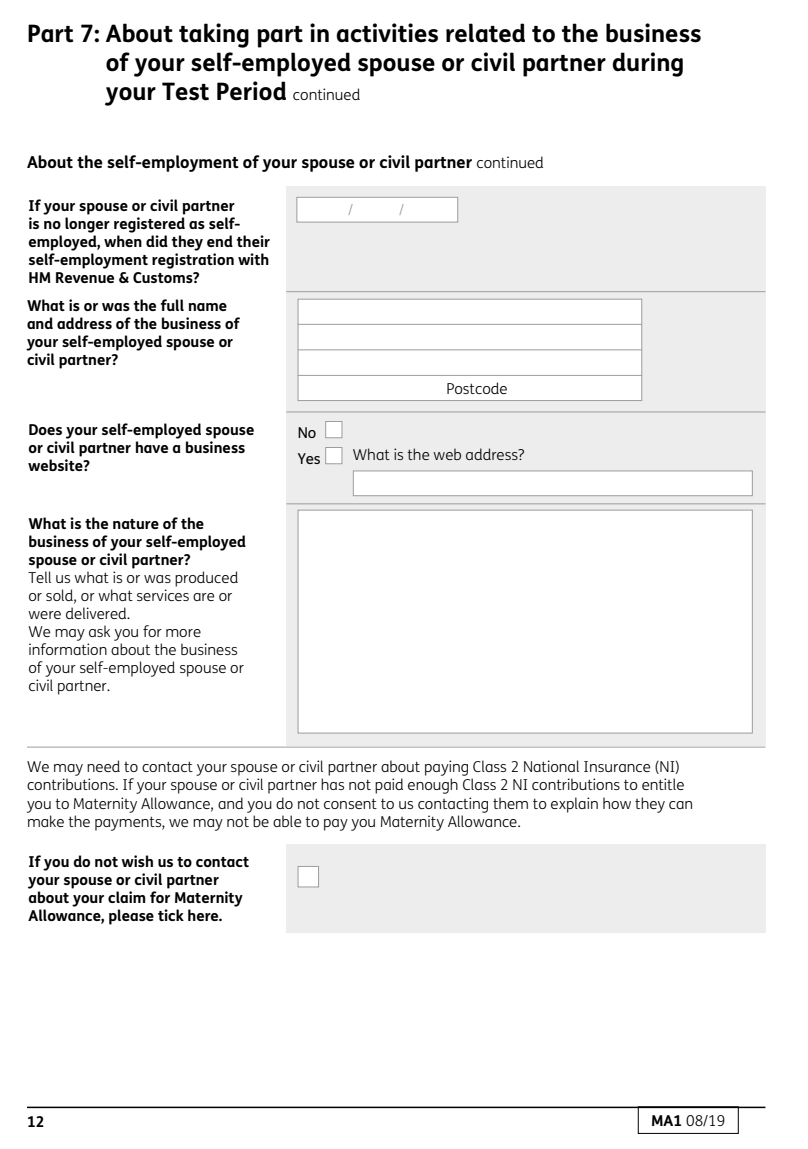
<style>
.page{position:relative;width:808px;height:1149px;background:#fff}
.page>*{position:absolute;margin:0;border:0;box-sizing:border-box;transform-origin:0 0}
.Part_head{font:700 24px/28.8px "FS Me";color:#000}
.Left_Hand_Headings{font:700 16.5px "FS Me";color:#000}
.t1{font:300 15px/18px "FS Me";color:#000}
.bold{font:700 15px/18px "FS Me";color:#000}
.Y_N{font:15px "FS Me";color:#000}
.t2{font:300 15px "FS Me";color:#9d9d9c}
.s1{font-weight:300;font-size:15px}
.s2{font-weight:700}
</style>
<div class="page">
<div style="left:286px;top:844px;width:479px;height:88px;background:#ededed"></div>
<div style="left:286px;top:186px;width:479px;height:559px;background:#ededed"></div>
<hr style="left:27px;top:1106px;width:738px;height:1px;background:#000">
<hr style="left:27px;top:746px;width:738px;height:1px;background:#9d9d9c">
<div style="left:297px;top:197px;width:161px;height:25px;background:#fff"></div>
<div style="left:296px;top:197px;width:162px;height:25px;border:1px solid #9d9d9c"></div>
<hr style="left:286px;top:291px;width:479px;height:1px;background:#9d9d9c">
<div style="left:298px;top:299px;width:344px;height:102px;background:#fff;border:1px solid #9d9d9c"></div>
<hr style="left:298px;top:324px;width:344px;height:1px;background:#9d9d9c">
<hr style="left:298px;top:349px;width:344px;height:1px;background:#9d9d9c">
<hr style="left:298px;top:375px;width:344px;height:1px;background:#9d9d9c">
<div style="left:325px;top:447px;width:17px;height:17px;background:#fff;border:1px solid #9d9d9c"></div>
<div style="left:325px;top:421px;width:17px;height:17px;background:#fff;border:1px solid #9d9d9c"></div>
<div style="left:353px;top:470px;width:400px;height:26px;background:#fff;border:1px solid #9d9d9c"></div>
<hr style="left:286px;top:411px;width:479px;height:1px;background:#9d9d9c">
<div style="left:298px;top:509px;width:455px;height:224px;background:#fff;border:1px solid #9d9d9c"></div>
<hr style="left:286px;top:503px;width:479px;height:1px;background:#9d9d9c">
<div style="left:638px;top:1106px;width:101px;height:27px;border:1px solid #000"></div>
<div style="left:298px;top:865px;width:21px;height:22px;background:#fff;border:1px solid #9d9d9c"></div>
<p class="Part_head" style="left:106px;top:18px;width:597px;text-indent:-79px">Part 7: About taking part in activities related to the business of your self-employed spouse or civil partner during your Test Period <span class="s1">continued</span></p>
<p class="Left_Hand_Headings" style="left:27px;top:149px;width:518px">About the self-employment of your spouse or civil partner <span class="s1">continued</span></p>
<p class="bold" style="left:28px;top:196px;width:243px">If your spouse or civil partner<br>is no longer registered as self&shy;employed, when did they end their self-employment registration with<br>HM Revenue &amp; Customs?</p>
<p class="t2" style="left:348px;top:200px;width:7px">/</p>
<p class="t2" style="left:399px;top:200px;width:7px">/</p>
<p class="bold" style="left:27px;top:296px;width:214px">What is or was the full name and address of the business of your self-employed spouse or civil partner?</p>
<p class="t1" style="left:446px;top:379px;width:63px">Postcode</p>
<p class="bold" style="left:28px;top:419px;width:227px">Does your self-employed spouse</p>
<p class="Y_N" style="left:298px;top:422px;width:20px">No</p>
<p class="bold" style="left:28px;top:437px;width:218px">or civil partner have a business website?</p>
<p class="t1" style="left:353px;top:445px;width:173px">What is the web address?</p>
<p class="Y_N" style="left:298px;top:448px;width:25px">Yes</p>
<p class="bold" style="left:28px;top:514px;width:219px">What is the nature of the business of your self-employed spouse or civil partner?</p>
<p class="t1" style="left:28px;top:568px;width:211px">Tell us what is or was produced or sold, or what services are or were delivered.</p>
<p class="t1" style="left:28px;top:622px;width:217px">We may ask you for more information about the business of your self-employed spouse or civil partner.</p>
<p class="t1" style="left:27px;top:757px;width:668px">We may need to contact your spouse or civil partner about paying Class 2 National Insurance (NI) contributions. If your spouse or civil partner has not paid enough Class 2 NI contributions to entitle you to Maternity Allowance, and you do not consent to us contacting them to explain how they can make the payments, we may not be able to pay you Maternity Allowance.</p>
<p class="bold" style="left:28px;top:851px;width:222px">If you do not wish us to contact your spouse or civil partner about your claim for Maternity<br>Allowance, please tick here.</p>
<p class="bold" style="left:27px;top:1111px;width:19px">12</p>
<p class="t1" style="left:651px;top:1110px;width:76px"><span class="s2">MA1</span> 08/19</p>
</div>
